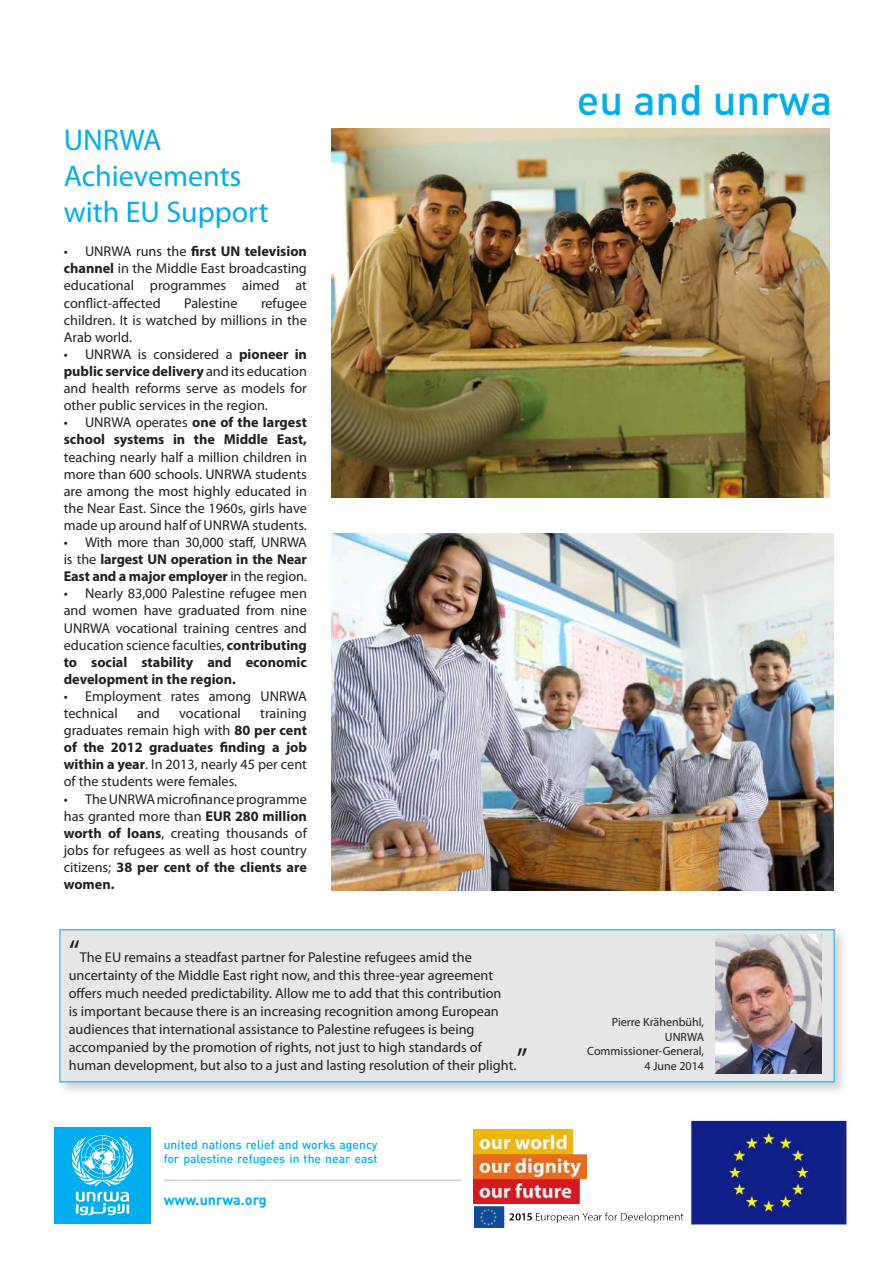
<style>
.page{position:relative;width:893px;height:1263px;background:#fff}
.page>*{position:absolute;margin:0;border:0;box-sizing:border-box;transform-origin:0 0}
.t1{font:500 42px "DIN Pro";color:#00aeef}
.t2{font:30px/36px "Myriad Pro";color:#00aeef}
.t3{font:14.25px/17.1px "Myriad Pro";color:#231f20;text-align:justify}
.t4{font:700 14.25px/17.1px "Myriad Pro";letter-spacing:-.01em;color:#231f20}
.t5{font:700 14.25px "DIN";color:#00aeef}
.t6{font:500 12.15px/14.5px "DIN Pro";color:#00aeef}
.t7{font:12px/14.4px "Myriad Pro";color:#231f20;text-align:right}
.s1{font-weight:700}
.s2{font-weight:400}
.s3{font-size:31.5px}
</style>
<div class="page">
<img style="left:689px;top:1118px;width:159px;height:109px">
<img style="left:473px;top:1129px;width:114px;height:75px">
<img style="left:474px;top:1199px;width:209px;height:29px">
<div style="left:54px;top:1127px;width:97px;height:97px;background:#00aeef"></div>
<svg style="left:76px;top:1192px;width:53px;height:23px"></svg>
<svg style="left:72px;top:1135px;width:61px;height:51px"></svg>
<hr style="left:164px;top:1179px;width:297px;height:2px;background:#d1d2d4">
<div style="left:57px;top:927px;width:791px;height:169px;background:#231f20;opacity:.2"></div>
<div style="left:60px;top:930px;width:774px;height:152px;background:#e5e6e8"></div>
<img style="left:332px;top:129px;width:497px;height:368px">
<img style="left:332px;top:534px;width:501px;height:356px">
<img style="left:715px;top:934px;width:107px;height:139px">
<h2 class="t2" style="left:64px;top:122px;width:206px">UNRWA<br>Achievements with EU Support</h2>
<p class="t3" style="left:64px;top:243px;width:245px">• UNRWA runs the <span class="s1">first UN television channel</span> in the Middle East broadcasting educational programmes aimed at conflict-affected</p>
<p class="t3" style="left:64px;top:294px;width:245px;text-indent:197px">refugee children. It is watched by millions in the Arab world.</p>
<p class="t3" style="left:64px;top:345px;width:245px">• UNRWA is considered a <span class="s1">pioneer in public service delivery</span> and its education and health reforms serve as models for other public services in the region.</p>
<p class="t4" style="left:64px;top:413px;width:245px"><span class="s2">• UNRWA operates</span> one of the largest school systems in the Middle East,</p>
<p class="t3" style="left:64px;top:448px;width:245px">teaching nearly half a million children in more than 600 schools. UNRWA students are among the most highly educated in the Near East. Since the 1960s, girls have made up around half of UNRWA students.</p>
<p class="t4" style="left:64px;top:533px;width:245px;text-align:justify"><span class="s2">• With more than 30,000 staff, UNRWA is the</span> largest UN operation in the Near East and a major employer <span class="s2">in the region.</span></p>
<p class="t3" style="left:64px;top:585px;width:245px">• Nearly 83,000 Palestine refugee men and women have graduated from nine UNRWA vocational training centres and education science faculties, <span class="s1">contributing to social stability and economic development in the region.</span></p>
<p class="t3" style="left:64px;top:687px;width:245px">• Employment rates among UNRWA technical</p>
<p class="t3" style="left:184px;top:294px;width:55px">Palestine</p>
<p class="t3" style="left:137px;top:704px;width:24px">and</p>
<p class="t3" style="left:179px;top:704px;width:63px">vocational</p>
<p class="t3" style="left:64px;top:704px;width:245px;text-indent:196px">training graduates remain high with <span class="s1">80 per cent of the 2012 graduates finding a job within a year</span>. In 2013, nearly 45 per cent of the students were females.</p>
<p class="t3" style="left:64px;top:790px;width:245px">• The UNRWA microfinance programme has granted more than <span class="s1">EUR 280 million worth of loans</span>, creating thousands of jobs for refugees as well as host country citizens; <span class="s1">38 per cent of the clients are women.</span></p>
<p class="t3" style="left:69px;top:948px;width:460px;line-height:18px;text-align:left"><span class="s3">“</span>The EU remains a steadfast partner for Palestine refugees amid the uncertainty of the Middle East right now, and this three-year agreement offers much needed predictability. Allow me to add that this contribution<br>is important because there is an increasing recognition among European audiences that international assistance to Palestine refugees is being accompanied by the promotion of rights, not just to high standards of human development, but also to a just and lasting resolution of their plight.<span class="s3">”</span></p>
<p class="t6" style="left:164px;top:1137px;width:215px">united nations relief and works agency for palestine refugees in the near east</p>
<p class="t5" style="left:164px;top:1190px;width:104px">www.unrwa.org</p>
<h1 class="t1" style="left:577px;top:71px;width:257px">eu and unrwa</h1>
<p class="t7" style="left:587px;top:1015px;width:118px">Pierre Krähenbühl,<br>UNRWA<br>Commissioner-General,<br>4 June 2014</p>
</div>
